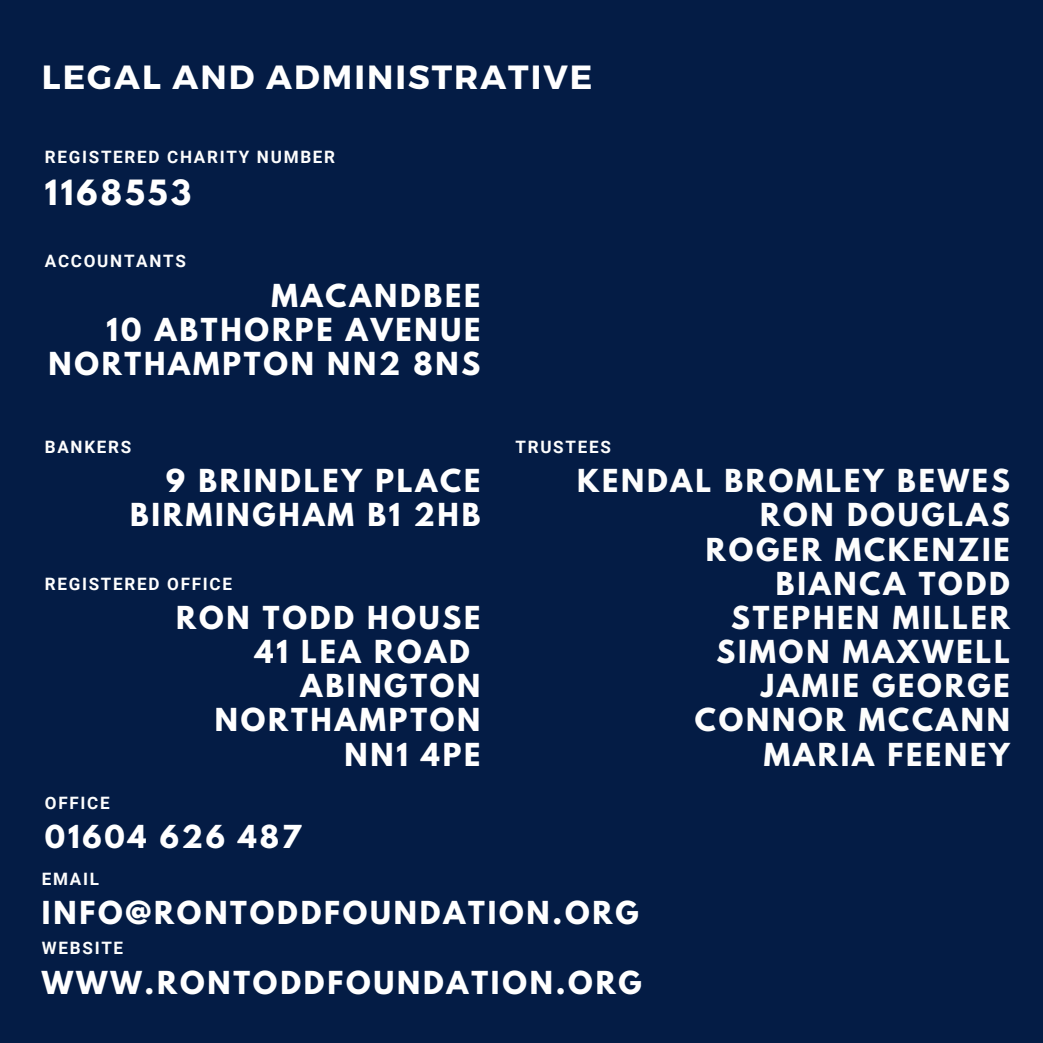
<style>
.page{position:relative;width:1043px;height:1043px;background:#fff}
.page>*{position:absolute;margin:0;border:0;box-sizing:border-box;transform-origin:0 0}
.t1{font:700 33.43px "Montserrat";letter-spacing:.06em;color:#fff}
.t2{font:700 30.8px "League Spartan";letter-spacing:.1em;color:#fff}
.t3{font:700 28px/34.1px "League Spartan";letter-spacing:.1em;color:#fff;text-align:right}
.t4{font:700 28px/34.1px "League Spartan";letter-spacing:.1em;color:#fdfdfd;text-align:right}
.t5{font:700 17.15px "Roboto";letter-spacing:.1em;color:#fdfdfd}
.t6{font:700 17.15px "Roboto";letter-spacing:.1em;color:#fff}
</style>
<div class="page">
<div style="left:0;top:0;width:1042px;height:1042px;background:#041c45"></div>
<p class="t1" style="left:42px;top:55px;width:552px">LEGAL AND ADMINISTRATIVE</p>
<p class="t5" style="left:45px;top:147px;width:292px">REGISTERED CHARITY NUMBER</p>
<p class="t2" style="left:45px;top:177px;width:148px">1168553</p>
<p class="t5" style="left:45px;top:251px;width:143px">ACCOUNTANTS</p>
<p class="t3" style="left:48px;top:282px;width:433px">MACANDBEE<br>10 ABTHORPE AVENUE<br>NORTHAMPTON NN2 8NS</p>
<p class="t5" style="left:45px;top:437px;width:88px">BANKERS</p>
<p class="t3" style="left:130px;top:467px;width:352px">9 BRINDLEY PLACE<br>BIRMINGHAM B1 2HB</p>
<p class="t6" style="left:45px;top:573px;width:189px">REGISTERED OFFICE</p>
<p class="t5" style="left:45px;top:793px;width:66px">OFFICE</p>
<p class="t3" style="left:176px;top:604px;width:305px">RON TODD HOUSE</p>
<p class="t3" style="left:255px;top:638px;width:216px">41 LEA ROAD</p>
<p class="t3" style="left:300px;top:672px;width:181px">ABINGTON</p>
<p class="t3" style="left:215px;top:706px;width:267px">NORTHAMPTON</p>
<p class="t3" style="left:344px;top:740px;width:137px">NN1 4PE</p>
<p class="t3" style="left:45px;top:823px;width:258px">01604 626 487</p>
<p class="t5" style="left:42px;top:868px;width:59px">EMAIL</p>
<p class="t5" style="left:515px;top:437px;width:97px">TRUSTEES</p>
<p class="t4" style="left:577px;top:467px;width:434px">KENDAL BROMLEY BEWES<br>RON DOUGLAS<br>ROGER MCKENZIE<br>BIANCA TODD<br>STEPHEN MILLER<br>SIMON MAXWELL<br>JAMIE GEORGE<br>CONNOR MCCANN<br>MARIA FEENEY</p>
<p class="t3" style="left:42px;top:899px;width:598px">INFO@RONTODDFOUNDATION.ORG</p>
<p class="t5" style="left:42px;top:938px;width:83px">WEBSITE</p>
<p class="t3" style="left:42px;top:968px;width:601px">WWW.RONTODDFOUNDATION.ORG</p>
</div>
